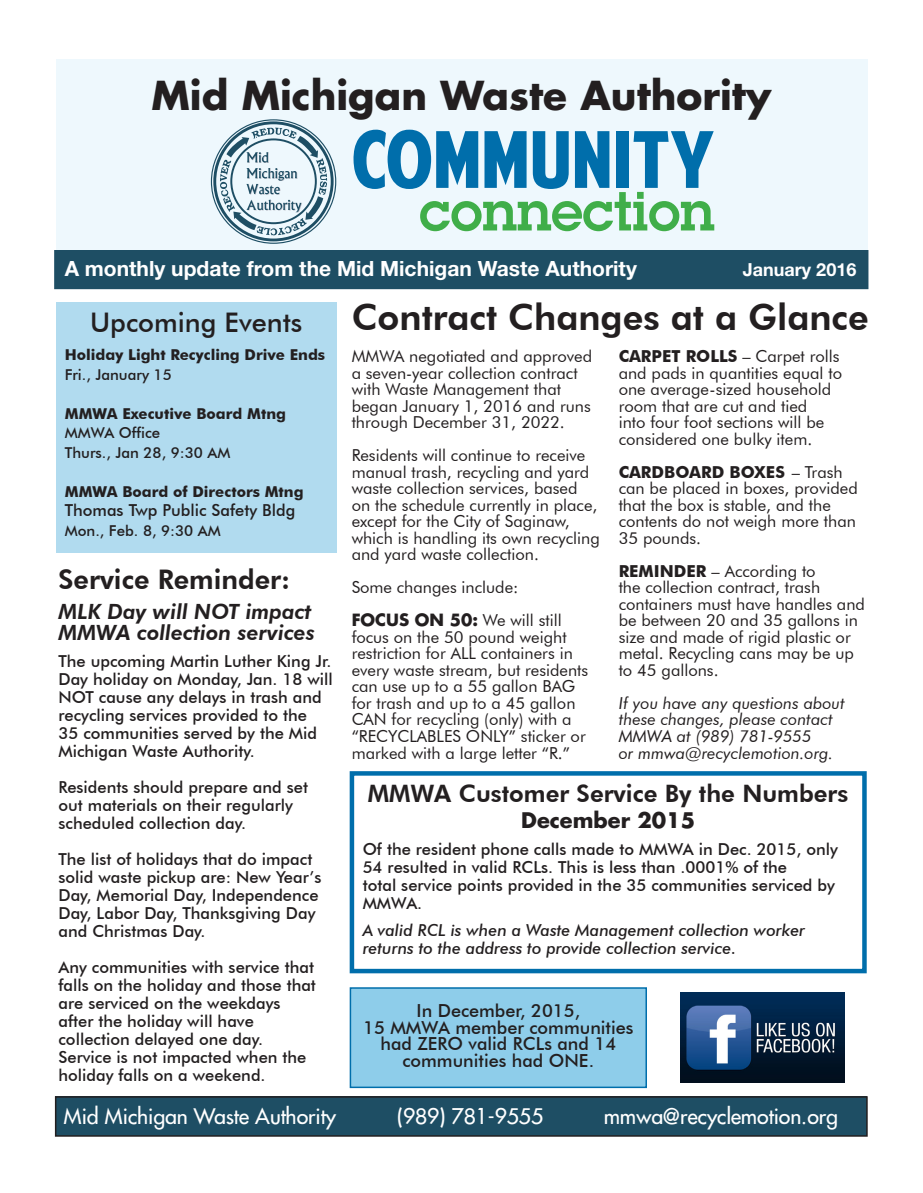
<style>
.page{position:relative;width:923px;height:1193px;background:#fff}
.page>*{position:absolute;margin:0;border:0;box-sizing:border-box;transform-origin:0 0}
.t1{font:78px "American Purpose";color:#006eab}
.t2{font:600 54px "Lubalin Graph";color:#40ae49}
.t3{font:700 39px "Futura LT";color:#231f20}
.Head_1{font:800 36px "Futura BT";color:#231f20}
.t4{font:800 27px "Futura BT";color:#231f20}
.TOC_bullets{font:500 27px "Futura BT";color:#231f20}
.t5{font:800 24px "Futura BT";color:#231f20}
.t6{font:21px "Futura 2";color:#fff}
.t7{font:700 21px "Helvetica Neue LT Std";color:#fff}
.t8{font:italic 800 21px/21px "Futura BT";color:#231f20}
.t9{font:700 21px "Futura LT";color:#231f20}
.t10{font:500 18px/16.5px "Futura BT";color:#231f20;text-align:center}
.t11{font:700 18px "Helvetica Neue LT Std";color:#fff}
.Body{font:16.5px/16.5px "Futura BT";color:#231f20}
.TOC_bullets-2{font:500 16.5px/18px "Futura BT";color:#231f20}
.Body-2{font:italic 16.5px/16.5px "Futura BT";color:#231f20}
.t12{font:italic 500 16.5px/18px "Futura BT";color:#231f20}
.TOC_bullets-3{font:700 15px/19.5px "Futura BT";color:#231f20}
.TOC_bullets-4{font:500 15px/19.5px "Futura BT";color:#231f20}
.s1{font-weight:500}
.s2{font-weight:700}
.s3{font-family:"Futura LT";font-weight:700}
</style>
<div class="page">
<div style="left:56px;top:60px;width:811px;height:190px;background:#eef8fd"></div>
<div style="left:56px;top:303px;width:280px;height:250px;background:#b1dbef"></div>
<div style="left:55px;top:251px;width:812px;height:37px;background:#1e4e64"></div>
<div style="left:54px;top:250px;width:814px;height:39px;border:2px solid #1e4e64"></div>
<div style="left:349px;top:771px;width:517px;height:202px;border:4px solid #006eab"></div>
<div style="left:334px;top:971px;width:328px;height:133px;background:#fff"></div>
<div style="left:350px;top:988px;width:296px;height:99px;background:#8ecdea"></div>
<div style="left:349px;top:987px;width:298px;height:101px;border:2px solid #006eab"></div>
<div style="left:56px;top:1096px;width:810px;height:40px;background:#1e4e64"></div>
<div style="left:55px;top:1096px;width:812px;height:40px;border:2px solid #231f20"></div>
<svg style="left:211px;top:119px;width:125px;height:125px"></svg>
<img style="left:680px;top:992px;width:164px;height:90px">
<p class="t3" style="left:152px;top:69px;width:621px">Mid Michigan Waste Authority</p>
<p class="t1" style="left:351px;top:129px;width:364px">COMMUNITY</p>
<p class="t2" style="left:419px;top:176px;width:296px">connection</p>
<p class="t7" style="left:65px;top:255px;width:573px">A monthly update from the Mid Michigan Waste Authority</p>
<p class="t11" style="left:743px;top:258px;width:115px">January 2016</p>
<p class="TOC_bullets" style="left:90px;top:306px;width:214px">Upcoming Events</p>
<p class="Head_1" style="left:351px;top:295px;width:518px">Contract Changes at a Glance</p>
<p class="TOC_bullets-3" style="left:65px;top:345px;width:262px">Holiday Light Recycling Drive Ends<br><span class="s1">Fri., January 15</span></p>
<p class="TOC_bullets-4" style="left:65px;top:403px;width:223px"><span class="s2">MMWA Executive Board Mtng<br></span>MMWA Office<br>Thurs., Jan 28, 9:30 AM</p>
<p class="TOC_bullets-3" style="left:65px;top:481px;width:240px">MMWA Board of Directors Mtng</p>
<p class="TOC_bullets-2" style="left:65px;top:501px;width:232px">Thomas Twp Public Safety Bldg</p>
<p class="TOC_bullets-4" style="left:65px;top:520px;width:157px">Mon., Feb. 8, 9:30 AM</p>
<p class="t4" style="left:58px;top:563px;width:233px">Service Reminder:</p>
<p class="t8" style="left:58px;top:601px;width:258px">MLK Day will NOT impact<br>MMWA collection services</p>
<p class="TOC_bullets-2" style="left:58px;top:652px;width:276px">The upcoming Martin Luther King Jr.<br>Day holiday on Monday, Jan. 18 will<br>NOT cause any delays in trash and recycling services provided to the<br>35 communities served by the Mid<br>Michigan Waste Authority.</p>
<p class="TOC_bullets-2" style="left:58px;top:778px;width:251px">Residents should prepare and set out materials on their regularly scheduled collection day.</p>
<p class="TOC_bullets-2" style="left:58px;top:850px;width:264px">The list of holidays that do impact solid waste pickup are: New Year’s<br>Day, Memorial Day, Independence<br>Day, Labor Day, Thanksgiving Day and Christmas Day.</p>
<p class="TOC_bullets-2" style="left:58px;top:958px;width:259px">Any communities with service that falls on the holiday and those that are serviced on the weekdays after the holiday will have collection delayed one day.<br>Service is not impacted when the holiday falls on a weekend.</p>
<p class="Body" style="left:351px;top:348px;width:242px">MMWA negotiated and approved a seven-year collection contract with Waste Management that began January 1, 2016 and runs through December 31, 2022.</p>
<p class="Body" style="left:351px;top:447px;width:249px">Residents will continue to receive manual trash, recycling and yard waste collection services, based on the schedule currently in place, except for the City of Saginaw, which is handling its own recycling and yard waste collection.</p>
<p class="Body" style="left:351px;top:579px;width:168px">Some changes include:</p>
<p class="Body" style="left:351px;top:612px;width:238px"><span class="s3">FOCUS ON 50:</span> We will still focus on the 50 pound weight restriction for ALL containers in every waste stream, but residents can use up to a 55 gallon BAG for trash and up to a 45 gallon<br>CAN for recycling (only) with a “RECYCLABLES ONLY” sticker or marked with a large letter “R.”</p>
<p class="Body" style="left:618px;top:348px;width:225px"><span class="s2">CARPET ROLLS</span> – Carpet rolls and pads in quantities equal to one average-sized household room that are cut and tied<br>into four foot sections will be considered one bulky item.</p>
<p class="Body" style="left:618px;top:463px;width:240px"><span class="s2">CARDBOARD BOXES</span> – Trash can be placed in boxes, provided that the box is stable, and the contents do not weigh more than<br>35 pounds.</p>
<p class="Body" style="left:618px;top:562px;width:248px"><span class="s2">REMINDER</span> – According to<br>the collection contract, trash containers must have handles and be between 20 and 35 gallons in size and made of rigid plastic or metal. Recycling cans may be up to 45 gallons.</p>
<p class="Body-2" style="left:618px;top:694px;width:227px">If you have any questions about these changes, please contact<br>MMWA at (989) 781-9555<br>or mmwa@recyclemotion.org.</p>
<p class="t5" style="left:368px;top:779px;width:482px">MMWA Customer Service By the Numbers</p>
<p class="t9" style="left:521px;top:805px;width:175px">December 2015</p>
<p class="TOC_bullets-2" style="left:362px;top:839px;width:477px">Of the resident phone calls made to MMWA in Dec. 2015, only 54 resulted in valid RCLs. This is less than .0001% of the<br>total service points provided in the 35 communities serviced by MMWA.</p>
<p class="t12" style="left:362px;top:920px;width:444px">A valid RCL is when a Waste Management collection worker returns to the address to provide collection service.</p>
<p class="t10" style="left:363px;top:1002px;width:272px">In December, 2015,<br>15 MMWA member communities had ZERO valid RCLs and 14 communities had ONE.</p>
<p class="t6" style="left:64px;top:1102px;width:273px">Mid Michigan Waste Authority</p>
<p class="t6" style="left:397px;top:1102px;width:148px">(989) 781-9555</p>
<p class="t6" style="left:604px;top:1102px;width:235px">mmwa@recyclemotion.org</p>
</div>
